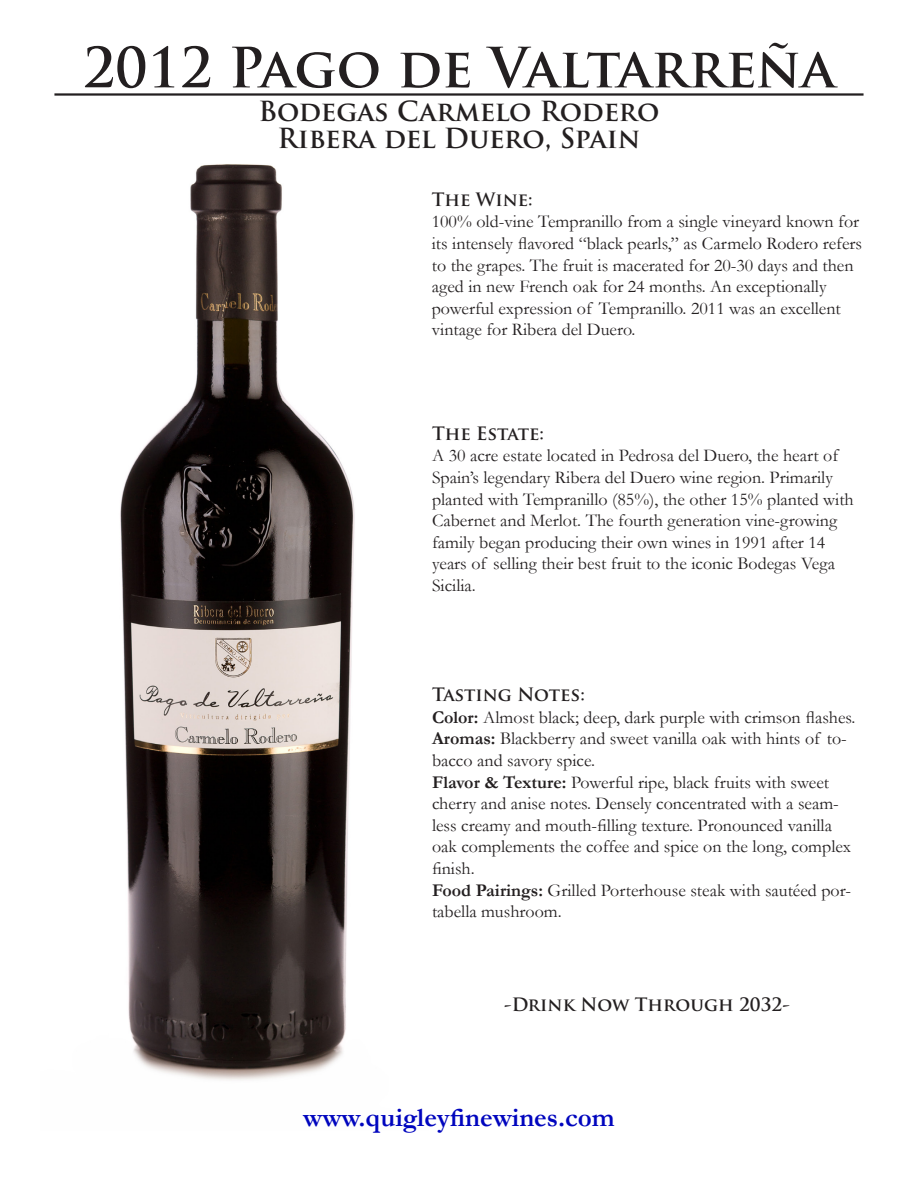
<style>
.page{position:relative;width:918px;height:1188px;background:#fff}
.page>*{position:absolute;margin:0;border:0;box-sizing:border-box;transform-origin:0 0}
.t1{font:700 54px "Trajan Pro";color:#231f20}
.t2{font:700 27px "Trajan Pro";letter-spacing:-.01em;color:#231f20}
.t3{font:700 27px "Garamond";color:#0005be}
.t4{font:18px/21.6px "Garamond";color:#231f20}
.t5{font:700 18px "Trajan Pro";color:#231f20}
.s1{font-weight:700}
</style>
<div class="page">
<img style="left:120px;top:164px;width:235px;height:916px">
<hr style="left:54px;top:93px;width:810px;height:3px;background:#231f20">
<p class="t1" style="left:83px;top:34px;width:754px">2012 Pago de Valtarreña</p>
<p class="t2" style="left:259px;top:94px;width:402px">Bodegas Carmelo Rodero</p>
<p class="t2" style="left:278px;top:121px;width:364px">Ribera del Duero, Spain</p>
<p class="t5" style="left:432px;top:188px;width:103px">The Wine:</p>
<p class="t4" style="left:432px;top:211px;width:429px">100% old-vine Tempranillo from a single vineyard known for</p>
<p class="t4" style="left:432px;top:232px;width:432px">its intensely flavored “black pearls,” as Carmelo Rodero refers to the grapes. The fruit is macerated for 20-30 days and then aged in new French oak for 24 months. An exceptionally powerful expression of Tempranillo. 2011 was an excellent vintage for Ribera del Duero.</p>
<p class="t5" style="left:432px;top:422px;width:114px">The Estate:</p>
<p class="t4" style="left:432px;top:445px;width:423px">A 30 acre estate located in Pedrosa del Duero, the heart of Spain’s legendary Ribera del Duero wine region. Primarily planted with Tempranillo (85%), the other 15% planted with Cabernet and Merlot. The fourth generation vine-growing family began producing their own wines in 1991 after 14 years of selling their best fruit to the iconic Bodegas Vega Sicilia.</p>
<p class="t5" style="left:432px;top:683px;width:154px">Tasting Notes:</p>
<p class="t4" style="left:432px;top:706px;width:425px"><span class="s1">Color:</span> Almost black; deep, dark purple with crimson flashes.</p>
<p class="t4" style="left:432px;top:728px;width:416px"><span class="s1">Aromas:</span> Blackberry and sweet vanilla oak with hints of to&shy;bacco and savory spice.</p>
<p class="t4" style="left:432px;top:771px;width:421px"><span class="s1">Flavor &amp; Texture:</span> Powerful ripe, black fruits with sweet cherry and anise notes. Densely concentrated with a seam&shy;less creamy and mouth-filling texture. Pronounced vanilla oak complements the coffee and spice on the long, complex finish.</p>
<p class="t4" style="left:432px;top:879px;width:421px"><span class="s1">Food Pairings:</span> Grilled Porterhouse steak with sautéed por&shy;tabella mushroom.</p>
<p class="t5" style="left:504px;top:993px;width:287px">-Drink Now Through 2032-</p>
<p class="t3" style="left:303px;top:1101px;width:313px">www.quigleyfinewines.com</p>
</div>
